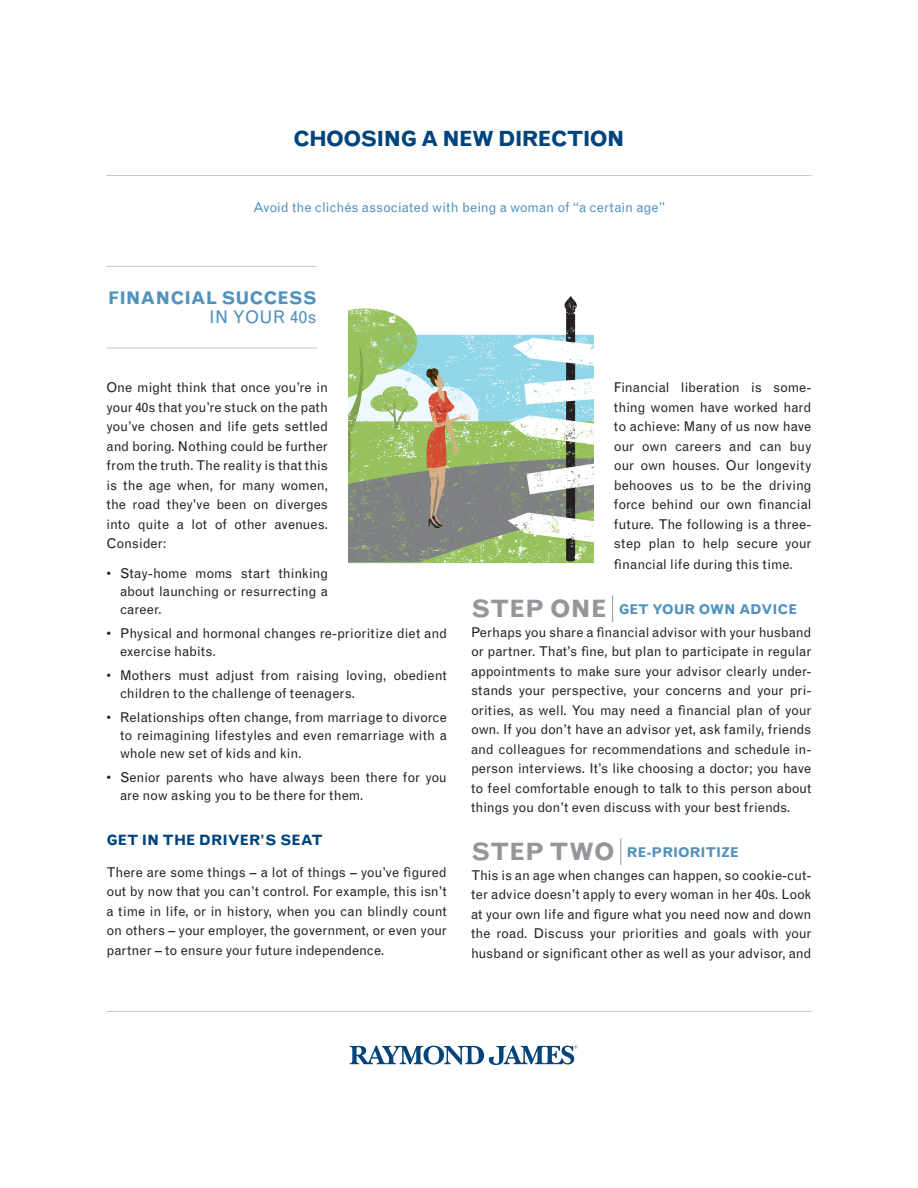
<style>
.page{position:relative;width:918px;height:1188px;background:#fff}
.page>*{position:absolute;margin:0;border:0;box-sizing:border-box;transform-origin:0 0}
.t1{font:700 21px "Grotesque MTRJ Corrected";letter-spacing:-.04em;color:#00447b}
.t2{font:700 17.55px "Grotesque MTRJ Corrected";color:#5292bd}
.t3{font:17.55px "Grotesque MTRJ Corrected";letter-spacing:.02em;color:#5292bd}
.t4{font:700 14.25px "Grotesque MTRJ Corrected";color:#00447b}
.t5{font:13.5px/19.5px "Grotesque MTRJ Corrected";letter-spacing:-.005em;color:#262324;text-align:justify}
.t6{font:13.5px "Grotesque MTRJ Corrected";color:#5292bd}
.s1{font-weight:700;font-size:24px;color:#949699}
.s2{font-weight:700;color:#5292bd}
</style>
<div class="page">
<svg style="left:350px;top:1046px;width:227px;height:19px"></svg>
<hr style="left:106px;top:1011px;width:706px;height:1px;background:#c7c8ca">
<hr style="left:106px;top:175px;width:706px;height:1px;background:#c7c8ca">
<svg style="left:612px;top:596px;width:1px;height:26px"></svg>
<svg style="left:620px;top:839px;width:1px;height:26px"></svg>
<svg style="left:348px;top:296px;width:246px;height:268px"></svg>
<hr style="left:106px;top:266px;width:211px;height:1px;background:#c7c8ca">
<hr style="left:106px;top:348px;width:211px;height:1px;background:#c7c8ca">
<h1 class="t1" style="left:293px;top:126px;width:333px">CHOOSING A NEW DIRECTION</h1>
<p class="t6" style="left:253px;top:200px;width:414px">Avoid the clichés associated with being a woman of “a certain age”</p>
<p class="t2" style="left:108px;top:288px;width:210px">FINANCIAL SUCCESS</p>
<p class="t3" style="left:209px;top:307px;width:109px">IN YOUR 40s</p>
<p class="t5" style="left:106px;top:378px;width:223px">One might think that once you’re in your 40s that you’re stuck on the path you’ve chosen and life gets settled and boring. Nothing could be further from the truth. The reality is that this is the age when, for many women, the road they’ve been on diverges into quite a lot of other avenues.<br>Consider:</p>
<p class="t5" style="left:120px;top:565px;width:210px;line-height:18px;text-indent:-14px">• Stay-home moms start thinking about launching or resurrecting a career.</p>
<p class="t5" style="left:120px;top:625px;width:329px;line-height:18px;text-indent:-14px">• Physical and hormonal changes re-prioritize diet and exercise habits.</p>
<p class="t5" style="left:120px;top:667px;width:328px;line-height:18px;text-indent:-14px">• Mothers must adjust from raising loving, obedient children to the challenge of teenagers.</p>
<p class="t5" style="left:120px;top:709px;width:329px;line-height:18px;text-indent:-14px">• Relationships often change, from marriage to divorce to reimagining lifestyles and even remarriage with a whole new set of kids and kin.</p>
<p class="t5" style="left:120px;top:769px;width:329px;line-height:18px;text-indent:-14px">• Senior parents who have always been there for you are now asking you to be there for them.</p>
<p class="t4" style="left:106px;top:832px;width:218px">GET IN THE DRIVER’S SEAT</p>
<p class="t5" style="left:106px;top:863px;width:342px">There are some things – a lot of things – you’ve figured out by now that you can’t control. For example, this isn’t a time in life, or in history, when you can blindly count on others – your employer, the government, or even your partner – to ensure your future independence.</p>
<p class="t5" style="left:614px;top:378px;width:199px">Financial liberation is some&shy;thing women have worked hard to achieve: Many of us now have our own careers and can buy our own houses. Our longevity behooves us to be the driving force behind our own financial future. The following is a three&shy;step plan to help secure your</p>
<p class="t5" style="left:614px;top:555px;width:181px">financial life during this time.</p>
<p class="t5" style="left:471px;top:599px;width:342px;line-height:22.5px"><span class="s1">STEP ONE</span> <span class="s2">GET YOUR OWN ADVICE<br></span>Perhaps you share a financial advisor with your husband</p>
<p class="t5" style="left:471px;top:642px;width:342px">or partner. That’s fine, but plan to participate in regular appointments to make sure your advisor clearly under&shy;stands your perspective, your concerns and your pri&shy;orities, as well. You may need a financial plan of your own. If you don’t have an advisor yet, ask family, friends and colleagues for recommendations and schedule in&shy;person interviews. It’s like choosing a doctor; you have to feel comfortable enough to talk to this person about things you don’t even discuss with your best friends.</p>
<p class="t5" style="left:471px;top:842px;width:342px;line-height:22.5px"><span class="s1">STEP TWO</span> <span class="s2">RE-PRIORITIZE<br></span>This is an age when changes can happen, so cookie-cut-</p>
<p class="t5" style="left:471px;top:885px;width:342px">ter advice doesn’t apply to every woman in her 40s. Look at your own life and figure what you need now and down the road. Discuss your priorities and goals with your husband or significant other as well as your advisor, and</p>
</div>
